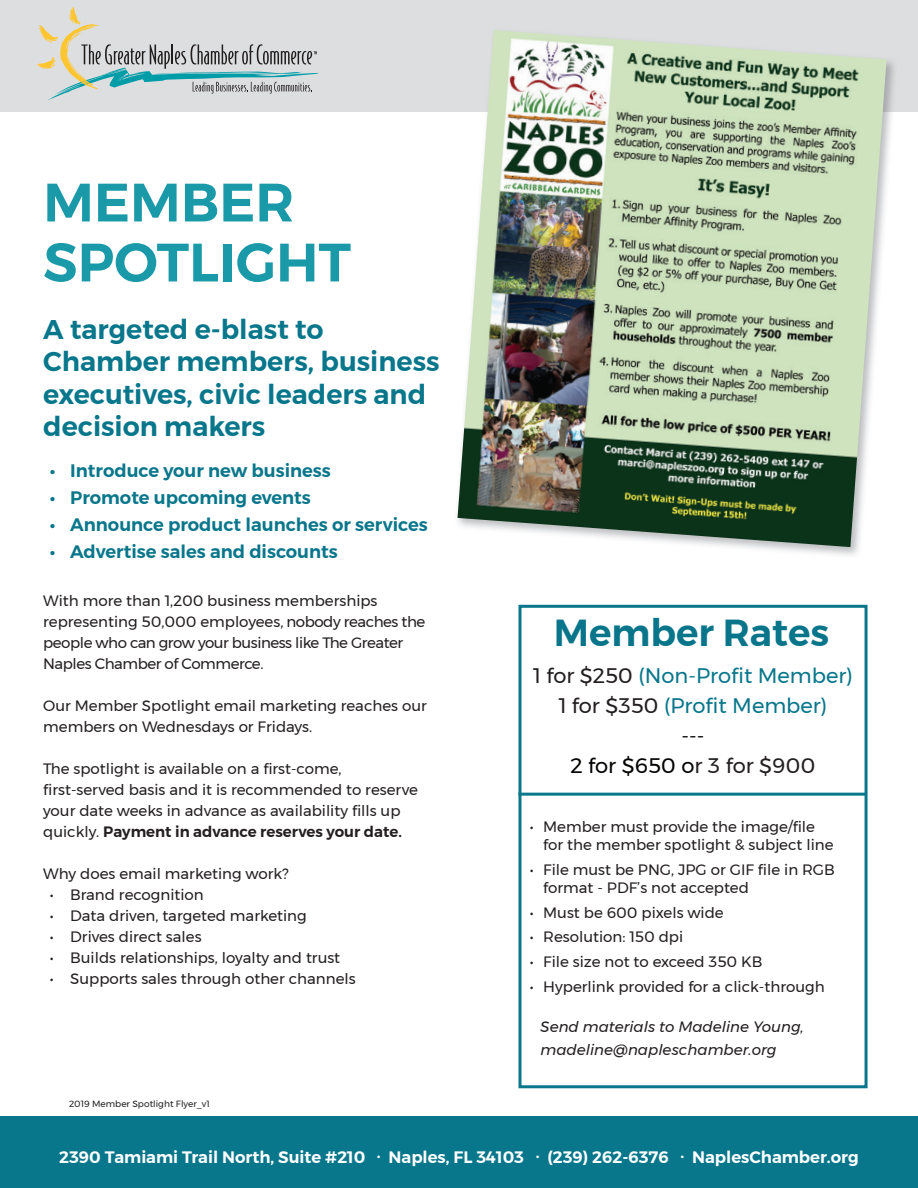
<style>
.page{position:relative;width:918px;height:1188px;background:#fff}
.page>*{position:absolute;margin:0;border:0;box-sizing:border-box;transform-origin:0 0}
.t1{font:600 54px/60px "Montserrat";color:#1a99a8}
.t2{font:600 37.5px "Montserrat";color:#08758a}
.t3{font:600 27px/32.4px "Montserrat";color:#08768b}
.t4{font:21px/30px "Montserrat";color:#08768b;text-align:center}
.t5{font:600 18px "Montserrat";color:#08768b}
.t6{font:600 16.5px "Montserrat";color:#fff}
.t7{font:15px/21px "Montserrat";color:#231f20}
.t8{font:15px/21px "Montserrat";letter-spacing:-.03em;color:#231f20}
.t9{font:italic 15px/22.5px "Montserrat";color:#231f20}
.t10{font:9px "Montserrat";color:#231f20}
.s1{font-weight:600}
.s2{color:#231f20}
.s3{color:#040503}
</style>
<div class="page">
<div style="left:0;top:0;width:918px;height:111px;background:#dddee0"></div>
<svg style="left:37px;top:7px;width:282px;height:94px"></svg>
<div style="left:518px;top:605px;width:350px;height:483px;border:3px solid #08768b"></div>
<img style="left:458px;top:30px;width:429px;height:517px">
<div style="left:0;top:1116px;width:918px;height:72px;background:#08768b"></div>
<hr style="left:518px;top:793px;width:347px;height:3px;background:#08768b">
<h1 class="t1" style="left:43px;top:172px;width:309px">MEMBER<br>SPOTLIGHT</h1>
<h3 class="t3" style="left:43px;top:313px;width:398px">A targeted e-blast to<br>Chamber members, business executives, civic leaders and decision makers</h3>
<p class="t5" style="left:50px;top:456px;width:282px">• Introduce your new business</p>
<p class="t5" style="left:50px;top:483px;width:262px">• Promote upcoming events</p>
<p class="t5" style="left:50px;top:510px;width:379px">• Announce product launches or services</p>
<p class="t5" style="left:50px;top:537px;width:289px">• Advertise sales and discounts</p>
<p class="t8" style="left:43px;top:590px;width:384px">With more than 1,200 business memberships representing 50,000 employees, nobody reaches the people who can grow your business like The Greater Naples Chamber of Commerce.</p>
<p class="t7" style="left:43px;top:695px;width:385px">Our Member Spotlight email marketing reaches our members on Wednesdays or Fridays.</p>
<p class="t7" style="left:43px;top:758px;width:376px">The spotlight is available on a first-come, first-served basis and it is recommended to reserve your date weeks in advance as availability fills up quickly. <span class="s1">Payment in advance reserves your date.</span></p>
<p class="t7" style="left:43px;top:863px;width:247px">Why does email marketing work?</p>
<p class="t7" style="left:50px;top:884px;width:155px">• Brand recognition</p>
<p class="t7" style="left:50px;top:905px;width:258px">• Data driven, targeted marketing</p>
<p class="t7" style="left:50px;top:926px;width:153px">• Drives direct sales</p>
<p class="t7" style="left:50px;top:947px;width:292px">• Builds relationships, loyalty and trust</p>
<p class="t7" style="left:50px;top:968px;width:307px">• Supports sales through other channels</p>
<p class="t10" style="left:69px;top:1097px;width:142px">2019 Member Spotlight Flyer_v1</p>
<h2 class="t2" style="left:554px;top:603px;width:277px">Member Rates</h2>
<h3 class="t4" style="left:533px;top:661px;width:321px"><span class="s2">1 for $250</span> (Non-Profit Member)<br><span class="s2">1 for $350</span> (Profit Member)<br><span class="s3">---<br>2 for $650 o</span><span class="s2">r 3 for $900</span></h3>
<p class="t7" style="left:543px;top:818px;width:292px;line-height:18px;text-indent:-14px">• Member must provide the image/file for the member spotlight &amp; subject line</p>
<p class="t7" style="left:543px;top:861px;width:293px;line-height:18px;text-indent:-14px">• File must be PNG, JPG or GIF file in RGB format - PDF’s not accepted</p>
<p class="t7" style="left:530px;top:902px;width:196px">• Must be 600 pixels wide</p>
<p class="t7" style="left:530px;top:927px;width:155px">• Resolution: 150 dpi</p>
<p class="t7" style="left:530px;top:951px;width:234px">• File size not to exceed 350 KB</p>
<p class="t7" style="left:530px;top:976px;width:296px">• Hyperlink provided for a click-through</p>
<p class="t9" style="left:541px;top:1015px;width:265px">Send materials to Madeline Young, madeline@napleschamber.org</p>
<p class="t6" style="left:59px;top:1144px;width:801px">2390 Tamiami Trail North, Suite #210 . Naples, FL 34103 . (239) 262-6376 . NaplesChamber.org</p>
</div>
